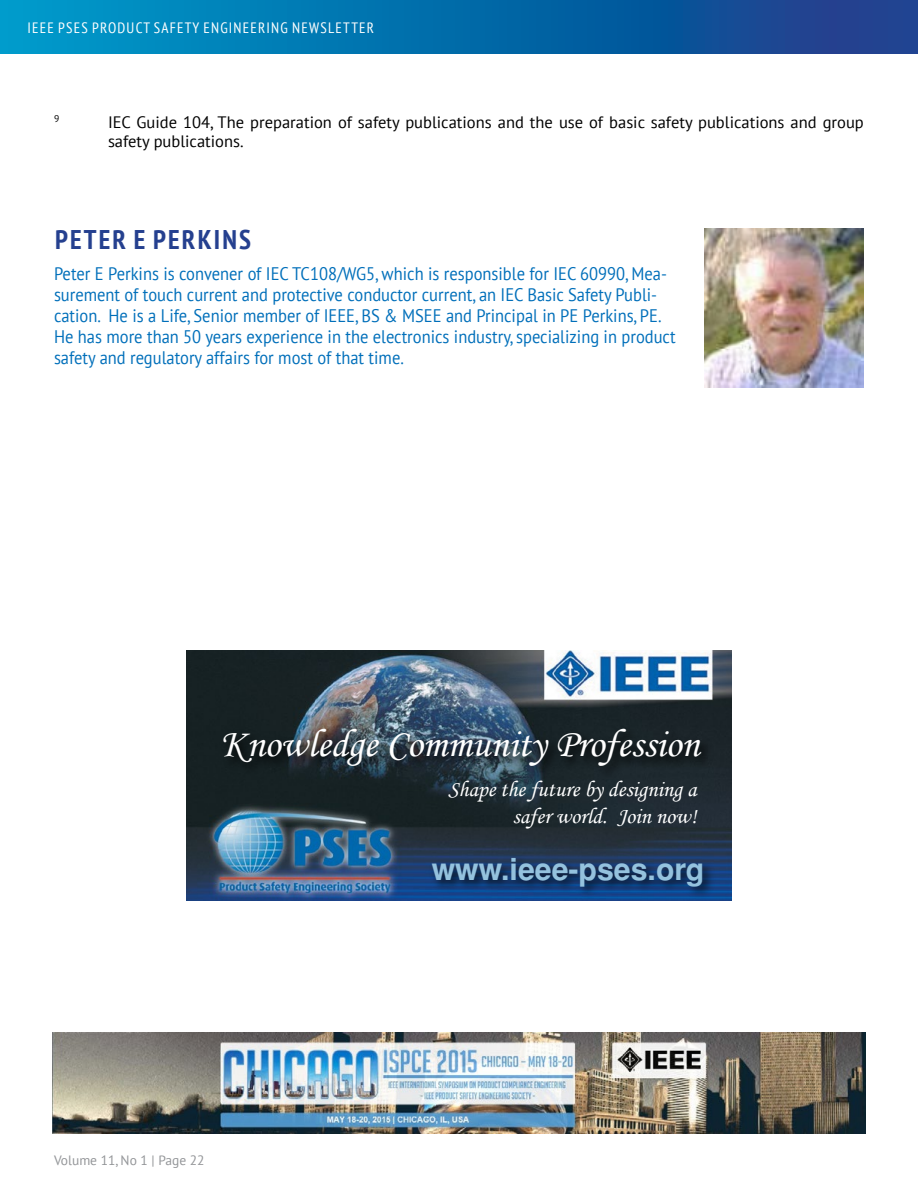
<style>
.page{position:relative;width:918px;height:1188px;background:#fff}
.page>*{position:absolute;margin:0;border:0;box-sizing:border-box;transform-origin:0 0}
.t1{font:39.75px "Monotype Corsiva";color:#fff}
.t2{font:700 30.3px "Helvetica";color:#94c2de}
.t3{font:700 condensed 27px "PT Sans";letter-spacing:.08em;color:#25408f}
.t4{font:22.5px/27px "Monotype Corsiva";color:#fff;text-align:right}
.t5{font:18.15px/21px "PT Sans";color:#006fba;scale:.91 1}
.t6{font:16.5px/19.8px "PT Sans";color:#000}
.t7{font:condensed 15px "PT Sans";letter-spacing:.08em;color:#fff}
.t8{font:13.5px "PT Sans";color:#939598}
.t9{font:9.6px "PT Sans";color:#000}
</style>
<div class="page">
<svg style="left:0;top:0;width:918px;height:54px;background:#076ba9"></svg>
<img style="left:705px;top:228px;width:159px;height:159px">
<img style="left:52px;top:1033px;width:814px;height:101px">
<img style="left:187px;top:650px;width:544px;height:251px">
<svg style="left:219px;top:724px;width:495px;height:57px;background:#243139"></svg>
<div style="left:427px;top:853px;width:290px;height:48px;background:#000;opacity:.75"></div>
<p class="t7" style="left:27px;top:18px;width:348px">IEEE PSES PRODUCT SAFETY ENGINEERING NEWSLETTER</p>
<p class="t9" style="left:54px;top:112px;width:7px">9</p>
<p class="t6" style="left:108px;top:111px;width:757px">IEC Guide 104, The preparation of safety publications and the use of basic safety publications and group safety publications.</p>
<h3 class="t3" style="left:55px;top:221px;width:197px">PETER E PERKINS</h3>
<p class="t5" style="left:54px;top:263px;width:685px">Peter E Perkins is convener of IEC TC108/WG5, which is responsible for IEC 60990, Mea&shy;surement of touch current and protective conductor current, an IEC Basic Safety Publi&shy;cation. He is a Life, Senior member of IEEE, BS &amp; MSEE and Principal in PE Perkins, PE.<br>He has more than 50 years experience in the electronics industry, specializing in product safety and regulatory affairs for most of that time.</p>
<h1 class="t1" style="left:220px;top:720px;width:481px">Knowledge Community Profession</h1>
<p class="t4" style="left:448px;top:776px;width:250px">Shape the future by designing a safer world. Join now!</p>
<h2 class="t2" style="left:432px;top:852px;width:274px">www.ieee-pses.org</h2>
<p class="t8" style="left:54px;top:1152px;width:152px">Volume 11, No 1 | Page 22</p>
</div>
